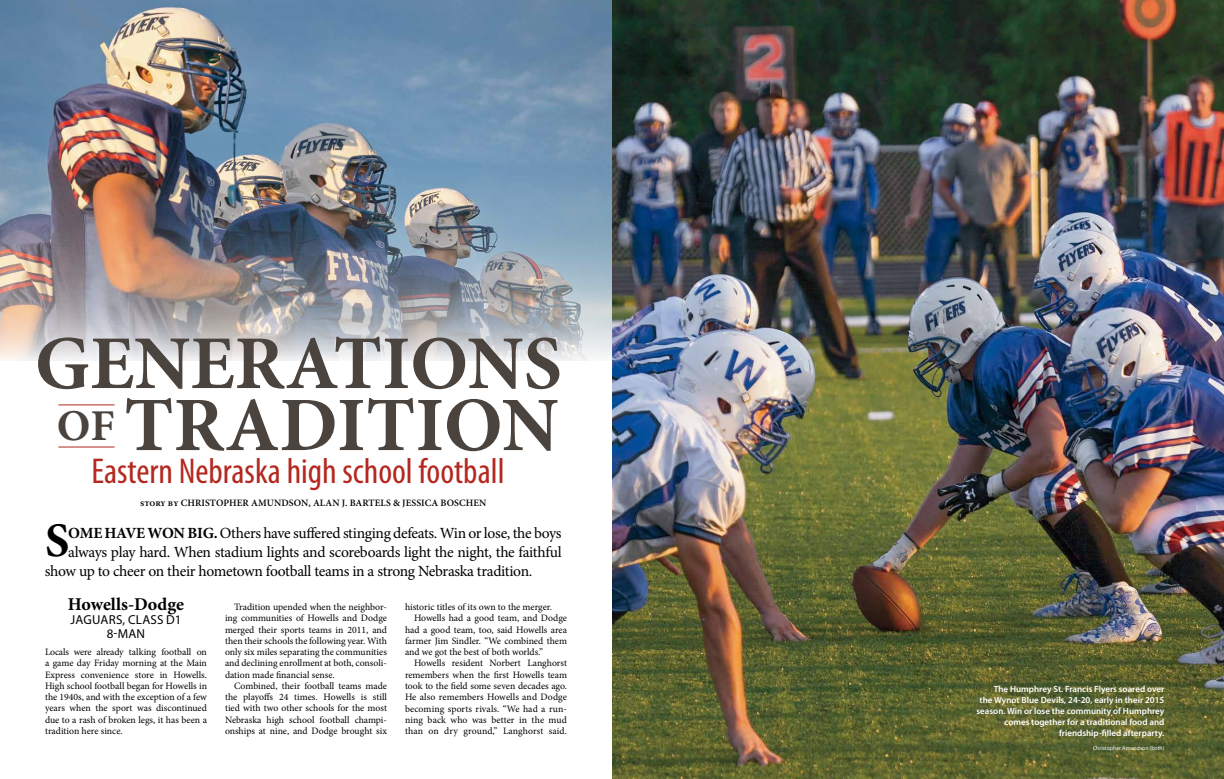
<style>
.page{position:relative;width:1224px;height:779px;background:#fff}
.page>*{position:absolute;margin:0;border:0;box-sizing:border-box;transform-origin:0 0}
.t1{font:700 77px "Minion Pro";color:#4a433e}
.t2{font:700 76px "Minion Pro";color:#4a433e}
.t3{font:700 48.2px "Minion Pro";color:#000}
.t4{font:condensed 36px "Myriad Pro";color:#b42820}
.t5{font:700 18px "Minion Pro";color:#000}
.t6{font:15.5px "Minion Pro";letter-spacing:-.02em;color:#000}
.t7{font:13px/14px "Myriad Pro";letter-spacing:.02em;color:#000;text-align:center}
.t8{font:9.8px/11.3px "Minion Pro";color:#000;text-align:justify}
.t9{font:600 9.8px "Minion Pro";letter-spacing:.01em;color:#000}
.t10{font:600 9px/11px "Myriad Pro";color:#fff;text-align:right}
.t11{font:5.7px "Myriad Pro";color:#fff}
.s1{font-size:44px}
.s2{font-weight:700}
</style>
<div class="page">
<img style="left:0;top:0;width:612px;height:361px">
<img style="left:612px;top:0;width:612px;height:778px">
<hr style="left:58px;top:404px;width:57px;height:1px;background:#b42820">
<hr style="left:58px;top:446px;width:57px;height:1px;background:#b42820">
<h2 class="t2" style="left:35px;top:310px;width:529px">GENERATIONS</h2>
<h1 class="t1" style="left:57px;top:371px;width:503px"><span class="s1">OF</span> TRADITION</h1>
<h3 class="t4" style="left:92px;top:449px;width:414px">Eastern Nebraska high school football</h3>
<p class="t9" style="left:140px;top:496px;width:348px">story by CHRISTOPHER AMUNDSON, ALAN J. BARTELS &amp; JESSICA BOSCHEN</p>
<h3 class="t3" style="left:45px;top:506px;width:26px">S</h3>
<h3 class="t6" style="left:68px;top:522px;width:495px"><span class="s2">OME HAVE WON BIG.</span> Others have suffered stinging defeats. Win or lose, the boys</h3>
<h3 class="t6" style="left:68px;top:541px;width:495px">always play hard. When stadium lights and scoreboards light the night, the faithful</h3>
<h3 class="t6" style="left:45px;top:560px;width:489px">show up to cheer on their hometown football teams in a strong Nebraska tradition.</h3>
<h3 class="t5" style="left:68px;top:591px;width:118px">Howells-Dodge</h3>
<h3 class="t7" style="left:71px;top:612px;width:112px">JAGUARS, CLASS D1<br>8-MAN</h3>
<p class="t8" style="left:45px;top:646px;width:164px">Locals were already talking football on a game day Friday morning at the Main Express convenience store in Howells.<br>High school football began for Howells in the 1940s, and with the exception of a few years when the sport was discontinued due to a rash of broken legs, it has been a tradition here since.</p>
<p class="t8" style="left:225px;top:601px;width:164px;text-indent:9px">Tradition upended when the neighbor&shy;ing communities of Howells and Dodge merged their sports teams in 2011, and then their schools the following year. With only six miles separating the communities and declining enrollment at both, consoli&shy;dation made financial sense.</p>
<p class="t8" style="left:225px;top:680px;width:164px;text-indent:9px">Combined, their football teams made the playoffs 24 times. Howells is still tied with two other schools for the most Nebraska high school football champi&shy;onships at nine, and Dodge brought six</p>
<p class="t8" style="left:405px;top:601px;width:149px">historic titles of its own to the merger.</p>
<p class="t8" style="left:414px;top:612px;width:155px">Howells had a good team, and Dodge</p>
<p class="t8" style="left:405px;top:624px;width:164px">had a good team, too, said Howells area</p>
<p class="t8" style="left:405px;top:635px;width:164px">farmer Jim Sindler. “We combined them</p>
<p class="t8" style="left:405px;top:646px;width:140px">and we got the best of both worlds.”</p>
<p class="t8" style="left:414px;top:657px;width:155px">Howells resident Norbert Langhorst</p>
<p class="t8" style="left:405px;top:669px;width:163px">remembers when the first Howells team</p>
<p class="t8" style="left:405px;top:680px;width:163px">took to the field some seven decades ago.</p>
<p class="t8" style="left:405px;top:691px;width:164px">He also remembers Howells and Dodge</p>
<p class="t8" style="left:405px;top:702px;width:164px">becoming sports rivals. “We had a run-</p>
<p class="t8" style="left:405px;top:714px;width:163px">ning back who was better in the mud</p>
<p class="t8" style="left:405px;top:725px;width:164px">than on dry ground,” Langhorst said.</p>
<p class="t10" style="left:977px;top:682px;width:189px">The Humphrey St. Francis Flyers soared over<br>the Wynot Blue Devils, 24-20, early in their 2015 season. Win or lose the community of Humphrey comes together for a traditional food and friendship-filled afterparty.</p>
<p class="t11" style="left:1093px;top:744px;width:73px">Christopher Amundson (both)</p>
</div>
